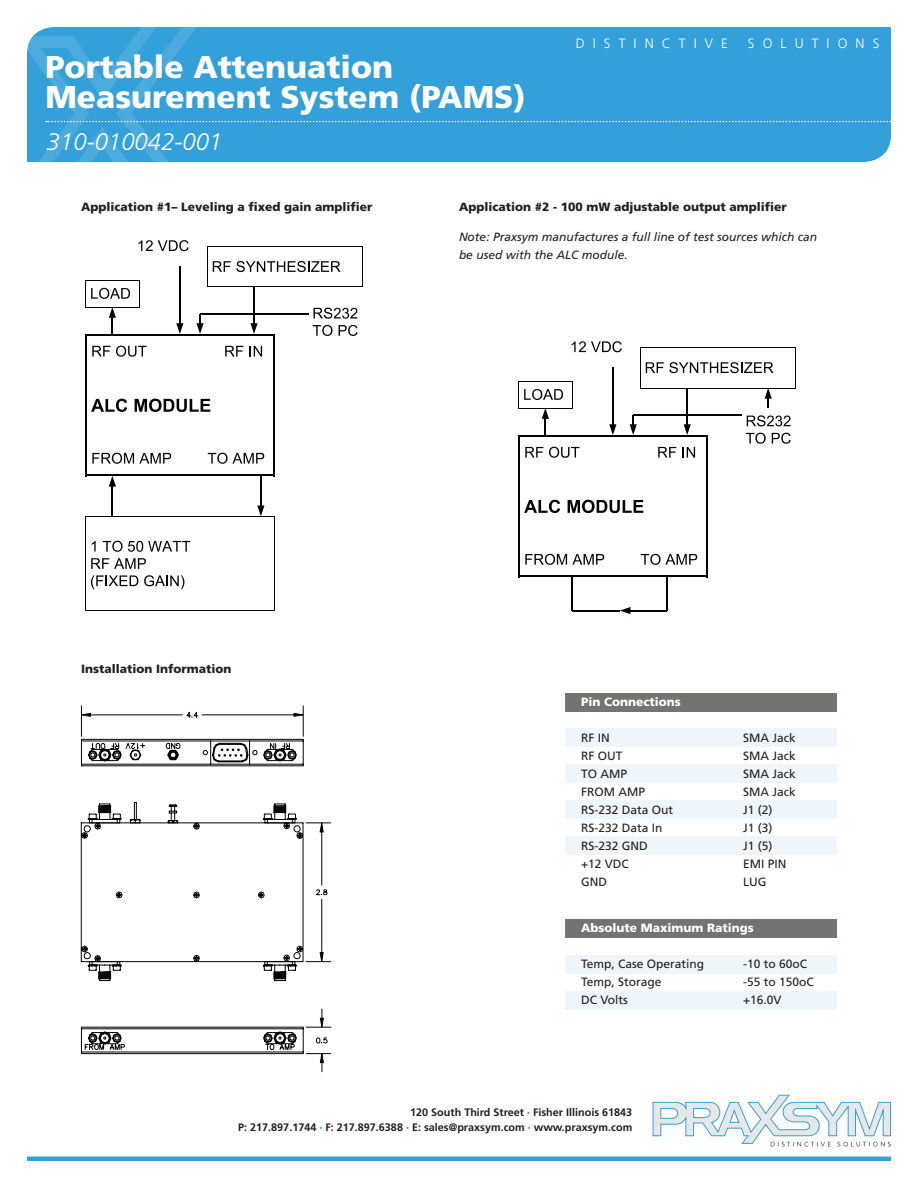
<style>
.page{position:relative;width:918px;height:1188px;background:#fff}
.page>*{position:absolute;margin:0;border:0;box-sizing:border-box;transform-origin:0 0}
.t1{font:900 31.5px/30.2px "Frutiger";color:#fff}
.t2{font:italic 300 23.85px "Frutiger";color:#fff}
.t3{font:300 13.5px "Frutiger";letter-spacing:.6em;color:#fff}
.t4{font:12px "Frutiger";color:#231f20}
.t5{font:900 12px "Frutiger CE";color:#231f20}
.t6{font:italic 12px/18px "Frutiger CE";color:#231f20}
.t7{font:900 12px "Frutiger CE";color:#fff}
.t8{font:700 10.8px/15px "Frutiger CE";color:#231f20;text-align:right}
.s1{font-size:6.15px;color:#34a0d9}
</style>
<div class="page">
<div style="left:215px;top:27px;width:676px;height:135px;background:#34a0d9"></div>
<svg style="left:27px;top:27px;width:188px;height:135px;background:#3ba3da"></svg>
<svg style="left:652px;top:1094px;width:239px;height:52px"></svg>
<svg style="left:46px;top:121px;width:845px;height:1px"></svg>
<div style="left:27px;top:1156px;width:864px;height:5px;background:#34a0d9"></div>
<div style="left:565px;top:693px;width:271px;height:18px;background:#757272"></div>
<div style="left:565px;top:919px;width:271px;height:18px;background:#757272"></div>
<div style="left:565px;top:765px;width:271px;height:18px;background:#eef5fb"></div>
<div style="left:565px;top:991px;width:271px;height:18px;background:#eef5fb"></div>
<div style="left:565px;top:729px;width:271px;height:18px;background:#eef5fb"></div>
<div style="left:565px;top:955px;width:271px;height:18px;background:#eef5fb"></div>
<div style="left:565px;top:801px;width:271px;height:18px;background:#eef5fb"></div>
<div style="left:565px;top:837px;width:271px;height:18px;background:#eef5fb"></div>
<svg style="left:80px;top:705px;width:251px;height:367px"></svg>
<svg style="left:92px;top:541px;width:4px;height:11px"></svg>
<svg style="left:103px;top:541px;width:87px;height:11px"></svg>
<svg style="left:91px;top:558px;width:55px;height:11px"></svg>
<svg style="left:91px;top:575px;width:47px;height:14px"></svg>
<svg style="left:144px;top:575px;width:40px;height:14px"></svg>
<hr style="left:85px;top:516px;width:1px;height:95px;background:#040503">
<hr style="left:274px;top:516px;width:1px;height:95px;background:#040503">
<hr style="left:85px;top:516px;width:190px;height:1px;background:#040503">
<hr style="left:85px;top:611px;width:190px;height:1px;background:#040503">
<svg style="left:92px;top:346px;width:18px;height:10px"></svg>
<svg style="left:116px;top:346px;width:31px;height:11px"></svg>
<svg style="left:225px;top:346px;width:18px;height:10px"></svg>
<svg style="left:250px;top:346px;width:12px;height:10px"></svg>
<svg style="left:91px;top:399px;width:36px;height:13px"></svg>
<svg style="left:135px;top:399px;width:75px;height:13px"></svg>
<svg style="left:92px;top:453px;width:79px;height:11px"></svg>
<svg style="left:208px;top:453px;width:56px;height:11px"></svg>
<hr style="left:85px;top:334px;width:2px;height:142px;background:#040503">
<hr style="left:273px;top:334px;width:2px;height:142px;background:#040503">
<hr style="left:85px;top:334px;width:190px;height:2px;background:#040503">
<hr style="left:85px;top:475px;width:190px;height:1px;background:#040503">
<div style="left:207px;top:246px;width:155px;height:41px;background:#040503"></div>
<div style="left:207px;top:247px;width:155px;height:39px;background:#fff"></div>
<svg style="left:213px;top:261px;width:128px;height:11px"></svg>
<hr style="left:207px;top:246px;width:1px;height:41px;background:#040503">
<hr style="left:362px;top:246px;width:1px;height:41px;background:#040503">
<hr style="left:207px;top:287px;width:155px;height:1px;background:#040503">
<svg style="left:314px;top:308px;width:43px;height:11px"></svg>
<svg style="left:313px;top:325px;width:19px;height:11px"></svg>
<svg style="left:339px;top:325px;width:19px;height:11px"></svg>
<svg style="left:139px;top:281px;width:1px;height:26px"></svg>
<hr style="left:85px;top:280px;width:55px;height:1px;background:#040503">
<hr style="left:85px;top:307px;width:55px;height:1px;background:#040503">
<svg style="left:138px;top:240px;width:51px;height:11px"></svg>
<svg style="left:176px;top:323px;width:7px;height:11px"></svg>
<hr style="left:179px;top:266px;width:2px;height:61px;background:#040503">
<hr style="left:200px;top:313px;width:108px;height:2px;background:#040503">
<svg style="left:196px;top:314px;width:8px;height:20px"></svg>
<svg style="left:250px;top:323px;width:8px;height:11px"></svg>
<hr style="left:253px;top:287px;width:2px;height:40px;background:#040503">
<svg style="left:257px;top:506px;width:7px;height:10px"></svg>
<hr style="left:260px;top:476px;width:2px;height:33px;background:#040503">
<svg style="left:109px;top:476px;width:7px;height:11px"></svg>
<hr style="left:112px;top:483px;width:1px;height:34px;background:#040503">
<svg style="left:85px;top:281px;width:45px;height:53px"></svg>
<svg style="left:525px;top:447px;width:18px;height:11px"></svg>
<svg style="left:549px;top:447px;width:31px;height:11px"></svg>
<svg style="left:658px;top:447px;width:18px;height:11px"></svg>
<svg style="left:683px;top:447px;width:12px;height:11px"></svg>
<svg style="left:524px;top:500px;width:36px;height:13px"></svg>
<svg style="left:568px;top:500px;width:75px;height:13px"></svg>
<svg style="left:525px;top:554px;width:79px;height:11px"></svg>
<svg style="left:641px;top:554px;width:56px;height:11px"></svg>
<hr style="left:518px;top:435px;width:2px;height:142px;background:#040503">
<hr style="left:706px;top:435px;width:2px;height:142px;background:#040503">
<hr style="left:518px;top:435px;width:190px;height:2px;background:#040503">
<hr style="left:518px;top:576px;width:190px;height:1px;background:#040503">
<svg style="left:646px;top:362px;width:128px;height:11px"></svg>
<hr style="left:640px;top:347px;width:1px;height:41px;background:#040503">
<hr style="left:795px;top:347px;width:1px;height:41px;background:#040503">
<hr style="left:640px;top:347px;width:156px;height:1px;background:#040503">
<hr style="left:640px;top:388px;width:156px;height:1px;background:#040503">
<svg style="left:747px;top:415px;width:44px;height:11px"></svg>
<svg style="left:746px;top:433px;width:20px;height:11px"></svg>
<svg style="left:772px;top:433px;width:19px;height:11px"></svg>
<svg style="left:572px;top:382px;width:1px;height:26px"></svg>
<hr style="left:518px;top:381px;width:55px;height:1px;background:#040503">
<hr style="left:518px;top:408px;width:55px;height:1px;background:#040503">
<svg style="left:572px;top:341px;width:50px;height:11px"></svg>
<svg style="left:609px;top:424px;width:7px;height:11px"></svg>
<hr style="left:612px;top:368px;width:2px;height:60px;background:#040503">
<hr style="left:633px;top:414px;width:108px;height:2px;background:#040503">
<svg style="left:630px;top:415px;width:7px;height:20px"></svg>
<svg style="left:684px;top:424px;width:7px;height:11px"></svg>
<hr style="left:686px;top:388px;width:2px;height:40px;background:#040503">
<svg style="left:765px;top:389px;width:7px;height:19px"></svg>
<hr style="left:666px;top:577px;width:2px;height:34px;background:#040503">
<svg style="left:620px;top:607px;width:11px;height:7px"></svg>
<hr style="left:627px;top:610px;width:40px;height:1px;background:#040503">
<hr style="left:572px;top:610px;width:48px;height:1px;background:#040503">
<hr style="left:572px;top:577px;width:1px;height:34px;background:#040503">
<svg style="left:518px;top:382px;width:45px;height:53px"></svg>
<h1 class="t1" style="left:45px;top:51px;width:482px">Portable Attenuation<br>Measurement System (PAMS)</h1>
<h2 class="t2" style="left:47px;top:128px;width:177px">310-010042-001</h2>
<p class="t3" style="left:576px;top:36px;width:154px">DISTINCTIVE</p>
<p class="t3" style="left:748px;top:36px;width:133px">SOLUTIONS</p>
<p class="t5" style="left:81px;top:199px;width:293px">Application #1– Leveling a fixed gain amplifier</p>
<p class="t5" style="left:459px;top:199px;width:329px">Application #2 - 100 mW adjustable output amplifier</p>
<p class="t6" style="left:459px;top:228px;width:360px">Note: Praxsym manufactures a full line of test sources which can be used with the ALC module.</p>
<p class="t5" style="left:81px;top:662px;width:152px">Installation Information</p>
<p class="t7" style="left:581px;top:695px;width:101px">Pin Connections</p>
<p class="t4" style="left:581px;top:731px;width:30px">RF IN</p>
<p class="t4" style="left:743px;top:731px;width:54px">SMA Jack</p>
<p class="t4" style="left:581px;top:749px;width:43px">RF OUT</p>
<p class="t4" style="left:743px;top:749px;width:54px">SMA Jack</p>
<p class="t4" style="left:581px;top:767px;width:48px">TO AMP</p>
<p class="t4" style="left:743px;top:767px;width:54px">SMA Jack</p>
<p class="t4" style="left:581px;top:785px;width:65px">FROM AMP</p>
<p class="t4" style="left:743px;top:785px;width:54px">SMA Jack</p>
<p class="t4" style="left:581px;top:803px;width:94px">RS-232 Data Out</p>
<p class="t4" style="left:743px;top:803px;width:31px">J1 (2)</p>
<p class="t4" style="left:581px;top:821px;width:83px">RS-232 Data In</p>
<p class="t4" style="left:743px;top:821px;width:31px">J1 (3)</p>
<p class="t4" style="left:581px;top:839px;width:68px">RS-232 GND</p>
<p class="t4" style="left:743px;top:839px;width:31px">J1 (5)</p>
<p class="t4" style="left:581px;top:857px;width:49px">+12 VDC</p>
<p class="t4" style="left:743px;top:857px;width:45px">EMI PIN</p>
<p class="t4" style="left:581px;top:875px;width:27px">GND</p>
<p class="t4" style="left:743px;top:875px;width:25px">LUG</p>
<p class="t7" style="left:581px;top:921px;width:174px">Absolute Maximum Ratings</p>
<p class="t4" style="left:581px;top:957px;width:125px">Temp, Case Operating</p>
<p class="t4" style="left:743px;top:957px;width:66px">-10 to 60oC</p>
<p class="t4" style="left:581px;top:975px;width:82px">Temp, Storage</p>
<p class="t4" style="left:743px;top:975px;width:72px">-55 to 150oC</p>
<p class="t4" style="left:581px;top:993px;width:48px">DC Volts</p>
<p class="t4" style="left:743px;top:993px;width:40px">+16.0V</p>
<p class="t8" style="left:238px;top:1105px;width:396px">120 South Third Street <span class="s1">•</span> Fisher Illinois 61843<br>P: 217.897.1744 <span class="s1">•</span> F: 217.897.6388 <span class="s1">•</span> E: sales@praxsym.com <span class="s1">•</span> www.praxsym.com</p>
</div>
